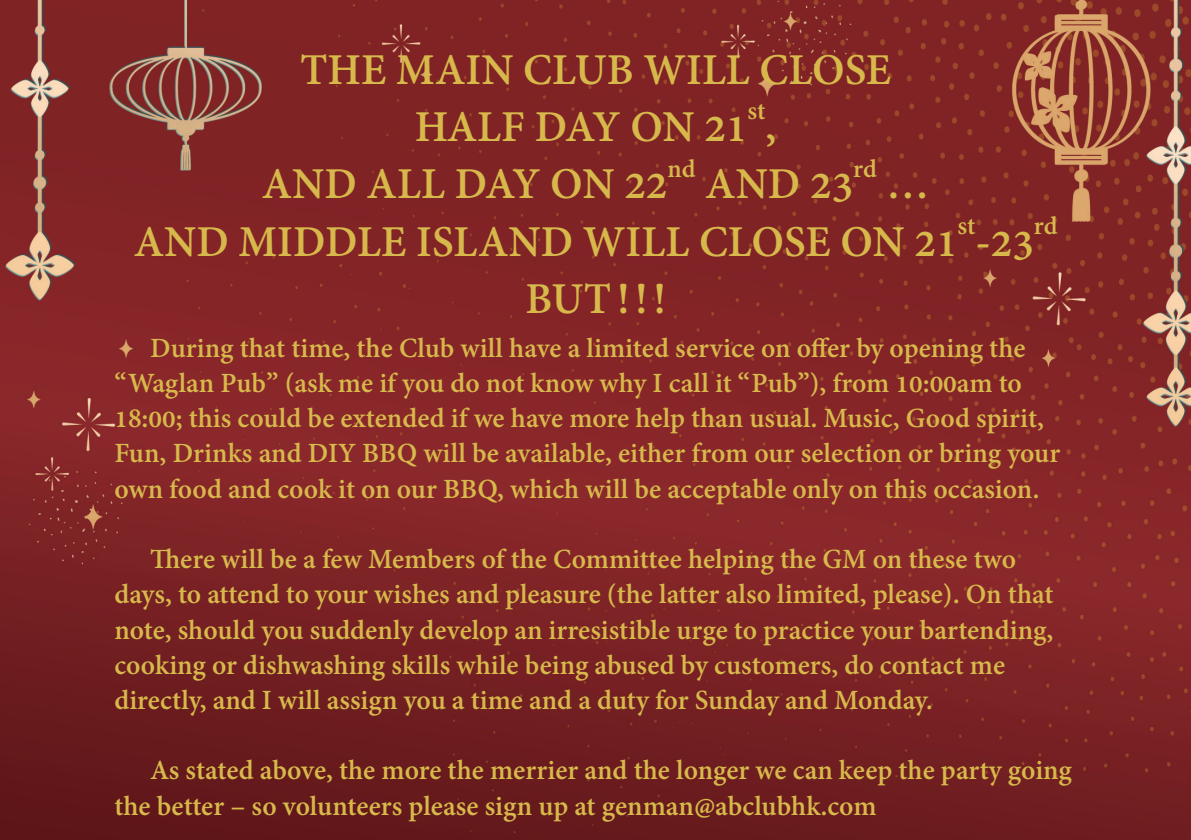
<style>
.page{position:relative;width:1191px;height:840px;background:#fff}
.page>*{position:absolute;margin:0;border:0;box-sizing:border-box;transform-origin:0 0}
.t1{font:700 47.8px/57.4px "Adobe Devanagari";color:#d7b94b;text-align:center}
.t2{font:700 30.2px/35.2px "Adobe Devanagari";color:#d7b94b}
.t3{font:700 27.8px "Adobe Devanagari";letter-spacing:-.005em;color:#d7b94b}
</style>
<div class="page">
<img style="left:0;top:0;width:1191px;height:839px">
<h1 class="t1" style="left:300px;top:46px;width:592px">THE MAIN CLUB WILL CLOSE<br>HALF DAY ON 21 ,</h1>
<p class="t3" style="left:747px;top:95px;width:20px">st</p>
<p class="t3" style="left:853px;top:152px;width:25px">rd</p>
<h1 class="t1" style="left:134px;top:160px;width:901px;text-align:left;text-indent:753px">…<br>AND MIDDLE ISLAND WILL CLOSE ON 21 -23</h1>
<p class="t3" style="left:667px;top:152px;width:30px">nd</p>
<h1 class="t1" style="left:705px;top:160px;width:149px">AND 23</h1>
<h1 class="t1" style="left:262px;top:160px;width:407px">AND ALL DAY ON 22</h1>
<p class="t3" style="left:957px;top:209px;width:20px">st</p>
<p class="t3" style="left:1034px;top:209px;width:25px">rd</p>
<h1 class="t1" style="left:525px;top:275px;width:142px">BUT!!!</h1>
<p class="t2" style="left:114px;top:333px;width:947px;text-indent:36px">During that time, the Club will have a limited service on offer by opening the “Waglan Pub” (ask me if you do not know why I call it “Pub”), from 10:00am to 18:00; this could be extended if we have more help than usual. Music, Good spirit, Fun, Drinks and DIY BBQ will be available, either from our selection or bring your own food and cook it on our BBQ, which will be acceptable only on this occasion.</p>
<p class="t2" style="left:114px;top:544px;width:940px;text-indent:36px">There will be a few Members of the Committee helping the GM on these two days, to attend to your wishes and pleasure (the latter also limited, please). On that note, should you suddenly develop an irresistible urge to practice your bartending, cooking or dishwashing skills while being abused by customers, do contact me directly, and I will assign you a time and a duty for Sunday and Monday.</p>
<p class="t2" style="left:114px;top:755px;width:959px;text-indent:36px">As stated above, the more the merrier and the longer we can keep the party going the better – so volunteers please sign up at genman@abclubhk.com</p>
</div>
